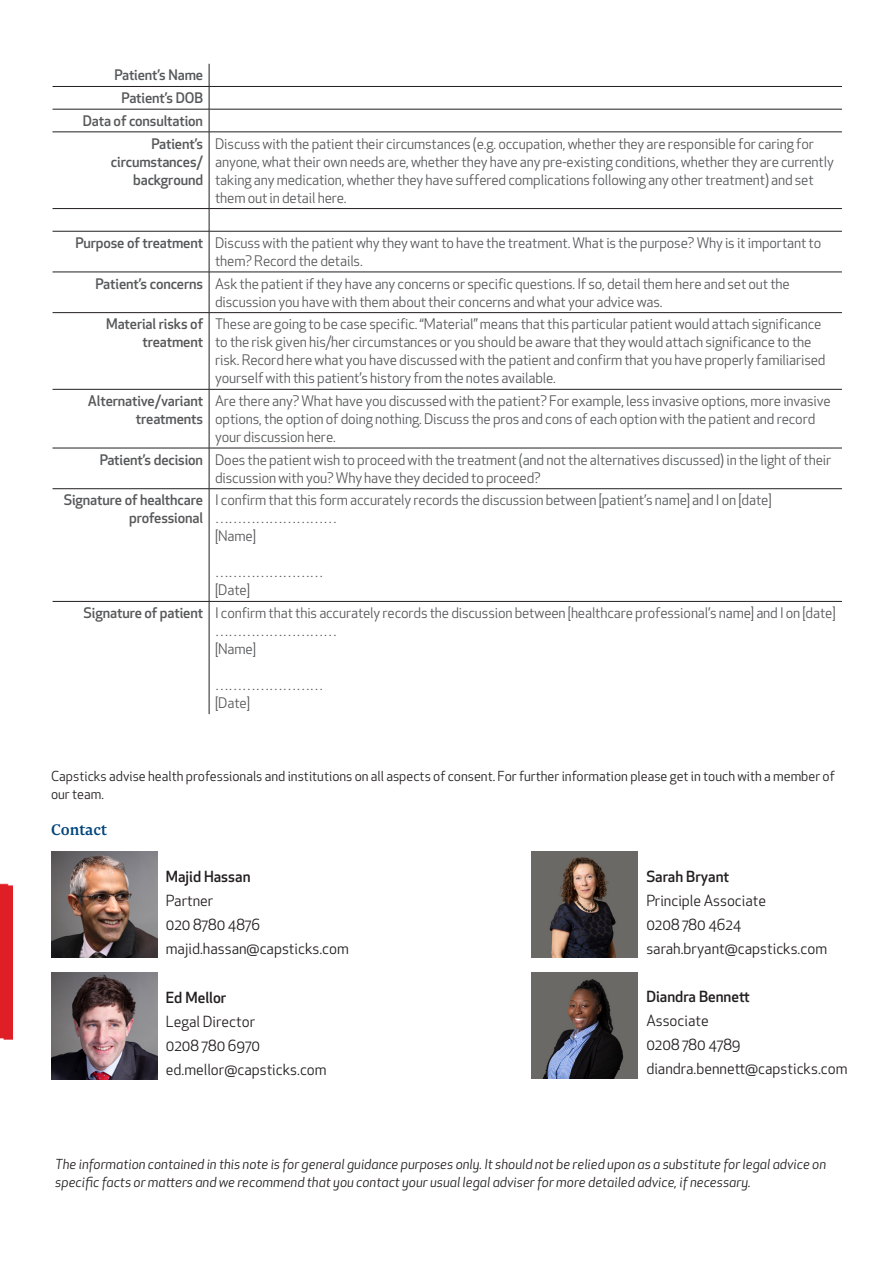
<style>
.page{position:relative;width:893px;height:1263px;background:#fff}
.page>*{position:absolute;margin:0;border:0;box-sizing:border-box;transform-origin:0 0}
.t1{font:500 18px "Newzald";color:#00447b}
.t2{font:15px "Apex New";color:#231f20}
.t3{font:500 15px "Apex New";color:#231f20}
.B{font:14.25px/18px "Apex New";letter-spacing:-.01em;color:#57585a}
.B-2{font:500 14.25px/18px "Apex New";letter-spacing:-.01em;color:#57585a;text-align:right}
.t4{font:italic 13.5px/18px "Apex New";color:#231f20}
.t5{font:13.5px/18px "Apex New";color:#231f20}
</style>
<div class="page">
<hr style="left:53px;top:86px;width:156px;height:1px;background:#231f20">
<hr style="left:209px;top:86px;width:633px;height:1px;background:#231f20">
<hr style="left:53px;top:109px;width:156px;height:1px;background:#231f20">
<hr style="left:209px;top:109px;width:633px;height:1px;background:#231f20">
<svg style="left:209px;top:64px;width:1px;height:68px"></svg>
<hr style="left:53px;top:132px;width:156px;height:1px;background:#231f20">
<hr style="left:209px;top:132px;width:633px;height:1px;background:#231f20">
<hr style="left:209px;top:132px;width:1px;height:76px;background:#231f20">
<hr style="left:53px;top:208px;width:156px;height:1px;background:#231f20">
<hr style="left:209px;top:208px;width:633px;height:1px;background:#231f20">
<svg style="left:209px;top:209px;width:1px;height:22px"></svg>
<hr style="left:53px;top:231px;width:156px;height:1px;background:#231f20">
<hr style="left:209px;top:231px;width:633px;height:1px;background:#231f20">
<hr style="left:209px;top:231px;width:1px;height:41px;background:#231f20">
<hr style="left:53px;top:272px;width:156px;height:1px;background:#231f20">
<hr style="left:209px;top:272px;width:633px;height:1px;background:#231f20">
<hr style="left:209px;top:272px;width:1px;height:40px;background:#231f20">
<hr style="left:53px;top:312px;width:156px;height:1px;background:#231f20">
<hr style="left:209px;top:312px;width:633px;height:1px;background:#231f20">
<hr style="left:209px;top:313px;width:1px;height:76px;background:#231f20">
<hr style="left:53px;top:389px;width:156px;height:1px;background:#231f20">
<hr style="left:209px;top:389px;width:633px;height:1px;background:#231f20">
<hr style="left:209px;top:389px;width:1px;height:59px;background:#231f20">
<hr style="left:53px;top:448px;width:156px;height:1px;background:#231f20">
<hr style="left:209px;top:448px;width:633px;height:1px;background:#231f20">
<hr style="left:209px;top:448px;width:1px;height:40px;background:#231f20">
<hr style="left:53px;top:488px;width:156px;height:1px;background:#231f20">
<hr style="left:209px;top:488px;width:633px;height:1px;background:#231f20">
<hr style="left:209px;top:489px;width:1px;height:112px;background:#231f20">
<hr style="left:53px;top:601px;width:156px;height:1px;background:#231f20">
<hr style="left:209px;top:601px;width:633px;height:1px;background:#231f20">
<hr style="left:209px;top:602px;width:1px;height:112px;background:#231f20">
<img style="left:51px;top:851px;width:106px;height:107px">
<img style="left:531px;top:851px;width:107px;height:107px">
<img style="left:531px;top:972px;width:107px;height:106px">
<img style="left:51px;top:973px;width:106px;height:106px">
<div style="left:0;top:883px;width:13px;height:157px;background:#e01e26"></div>
<p class="B-2" style="left:114px;top:66px;width:90px">Patient’s Name</p>
<p class="B-2" style="left:122px;top:89px;width:83px">Patient’s DOB</p>
<p class="B-2" style="left:83px;top:111px;width:122px">Data of consultation</p>
<p class="B-2" style="left:111px;top:134px;width:94px">Patient’s circumstances/ background</p>
<p class="B" style="left:215px;top:134px;width:620px">Discuss with the patient their circumstances (e.g. occupation, whether they are responsible for caring for anyone, what their own needs are, whether they have any pre-existing conditions, whether they are currently taking any medication, whether they have suffered complications following any other treatment) and set them out in detail here.</p>
<p class="B-2" style="left:75px;top:233px;width:129px">Purpose of treatment</p>
<p class="B" style="left:215px;top:234px;width:608px">Discuss with the patient why they want to have the treatment. What is the purpose? Why is it important to them? Record the details.</p>
<p class="B-2" style="left:96px;top:274px;width:109px">Patient’s concerns</p>
<p class="B" style="left:215px;top:274px;width:576px">Ask the patient if they have any concerns or specific questions. If so, detail them here and set out the discussion you have with them about their concerns and what your advice was.</p>
<p class="B-2" style="left:106px;top:315px;width:98px">Material risks of treatment</p>
<p class="B" style="left:215px;top:315px;width:612px">These are going to be case specific. “Material” means that this particular patient would attach significance to the risk given his/her circumstances or you should be aware that they would attach significance to the risk. Record here what you have discussed with the patient and confirm that you have properly familiarised yourself with this patient’s history from the notes available.</p>
<p class="B-2" style="left:88px;top:392px;width:117px">Alternative/variant treatments</p>
<p class="B" style="left:215px;top:392px;width:617px">Are there any? What have you discussed with the patient? For example, less invasive options, more invasive options, the option of doing nothing. Discuss the pros and cons of each option with the patient and record your discussion here.</p>
<p class="B-2" style="left:100px;top:450px;width:105px">Patient’s decision</p>
<p class="B" style="left:215px;top:450px;width:618px">Does the patient wish to proceed with the treatment (and not the alternatives discussed) in the light of their discussion with you? Why have they decided to proceed?</p>
<p class="B-2" style="left:64px;top:491px;width:141px">Signature of healthcare professional</p>
<p class="B" style="left:215px;top:491px;width:558px">I confirm that this form accurately records the discussion between [patient’s name] and I on [date] ………………………<br>[Name]</p>
<p class="B" style="left:215px;top:563px;width:110px">…………………… [Date]</p>
<p class="B-2" style="left:84px;top:604px;width:121px">Signature of patient</p>
<p class="B" style="left:215px;top:604px;width:622px">I confirm that this accurately records the discussion between [healthcare professional’s name] and I on [date] ………………………<br>[Name]</p>
<p class="B" style="left:215px;top:676px;width:110px">…………………… [Date]</p>
<p class="t5" style="left:51px;top:767px;width:785px">Capsticks advise health professionals and institutions on all aspects of consent. For further information please get in touch with a member of our team.</p>
<p class="t1" style="left:51px;top:818px;width:57px">Contact</p>
<p class="t3" style="left:166px;top:866px;width:86px">Majid Hassan</p>
<p class="t2" style="left:166px;top:891px;width:49px">Partner</p>
<p class="t2" style="left:166px;top:915px;width:96px">020 8780 4876</p>
<p class="t2" style="left:166px;top:939px;width:185px">majid.hassan@capsticks.com</p>
<p class="t3" style="left:646px;top:866px;width:84px">Sarah Bryant</p>
<p class="t2" style="left:646px;top:891px;width:121px">Principle Associate</p>
<p class="t2" style="left:646px;top:915px;width:97px">0208 780 4624</p>
<p class="t2" style="left:646px;top:939px;width:182px">sarah.bryant@capsticks.com</p>
<p class="t3" style="left:646px;top:987px;width:105px">Diandra Bennett</p>
<p class="t2" style="left:646px;top:1011px;width:64px">Associate</p>
<p class="t2" style="left:646px;top:1035px;width:96px">0208 780 4789</p>
<p class="t2" style="left:646px;top:1059px;width:203px">diandra.bennett@capsticks.com</p>
<p class="t3" style="left:166px;top:987px;width:62px">Ed Mellor</p>
<p class="t2" style="left:166px;top:1012px;width:91px">Legal Director</p>
<p class="t2" style="left:166px;top:1036px;width:96px">0208 780 6970</p>
<p class="t2" style="left:166px;top:1060px;width:162px">ed.mellor@capsticks.com</p>
<p class="t4" style="left:55px;top:1155px;width:772px">The information contained in this note is for general guidance purposes only. It should not be relied upon as a substitute for legal advice on specific facts or matters and we recommend that you contact your usual legal adviser for more detailed advice, if necessary.</p>
</div>
